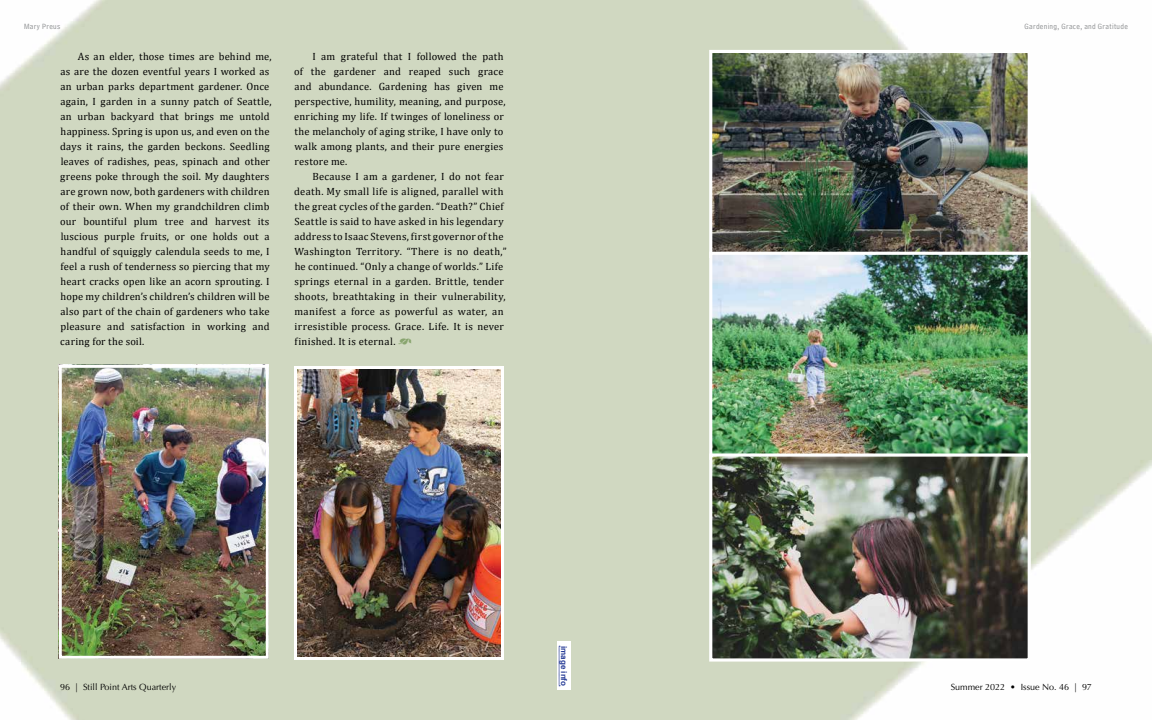
<style>
.page{position:relative;width:1152px;height:720px;background:#fff}
.page>*{position:absolute;margin:0;border:0;box-sizing:border-box;transform-origin:0 0}
.t1{font:10.5px/15px "Cambria";letter-spacing:.02em;color:#000}
.t2{font:9px "Optima";color:#000}
.t3{font:8px "Bell Centennial Std Address";letter-spacing:.04em;color:#8a8c8e}
.t4{font:700 8px "Arial";color:#263b96}
.s1{font-family:"Type Embellishments One Let Plain";color:#89a56f}
</style>
<div class="page">
<img style="left:0;top:0;width:1152px;height:720px">
<img style="left:298px;top:370px;width:202px;height:286px">
<div style="left:294px;top:366px;width:210px;height:294px;border:3px solid #fff"></div>
<img style="left:63px;top:369px;width:202px;height:286px">
<div style="left:59px;top:365px;width:210px;height:294px;border:3px solid #fff"></div>
<img style="left:708px;top:48px;width:324px;height:202px">
<img style="left:708px;top:250px;width:324px;height:202px">
<img style="left:708px;top:452px;width:324px;height:211px">
<div style="left:557px;top:642px;width:14px;height:48px;background:#fff"></div>
<svg style="left:559px;top:646px;width:1px;height:41px"></svg>
<p class="t3" style="left:24px;top:22px;width:38px">Mary Preus</p>
<p class="t3" style="left:1025px;top:22px;width:105px">Gardening, Grace, and Gratitude</p>
<p class="t1" style="left:60px;top:49px;width:213px;text-indent:17px">As an elder, those times are behind me, as are the dozen eventful years I worked as an urban parks department gardener. Once again, I garden in a sunny patch of Seattle, an urban backyard that brings me untold happiness. Spring is upon us, and even on the days it rains, the garden beckons. Seedling leaves of radishes, peas, spinach and other greens poke through the soil. My daughters are grown now, both gardeners with children of their own. When my grandchildren climb our bountiful plum tree and harvest its luscious purple fruits, or one holds out a handful of squiggly calendula seeds to me, I feel a rush of tenderness so piercing that my heart cracks open like an acorn sprouting. I hope my children’s children’s children will be also part of the chain of gardeners who take pleasure and satisfaction in working and caring for the soil.</p>
<p class="t1" style="left:294px;top:49px;width:213px;text-indent:18px">I am grateful that I followed the path of the gardener and reaped such grace and abundance. Gardening has given me perspective, humility, meaning, and purpose, enriching my life. If twinges of loneliness or the melancholy of aging strike, I have only to walk among plants, and their pure energies restore me.</p>
<p class="t1" style="left:294px;top:169px;width:214px;text-indent:18px">Because I am a gardener, I do not fear death. My small life is aligned, parallel with the great cycles of the garden. “Death?” Chief Seattle is said to have asked in his legendary address to Isaac Stevens, first governor of the Washington Territory. “There is no death,” he continued. “Only a change of worlds.” Life springs eternal in a garden. Brittle, tender shoots, breathtaking in their vulnerability, manifest a force as powerful as water, an irresistible process. Grace. Life. It is never finished. It is eternal. <span class="s1">_</span></p>
<p class="t4" style="left:569px;top:646px;width:42px;rotate:90deg">image info</p>
<p class="t2" style="left:60px;top:682px;width:118px">96 | Still Point Arts Quarterly</p>
<p class="t2" style="left:951px;top:682px;width:143px">Summer 2022 • Issue No. 46 | 97</p>
</div>
